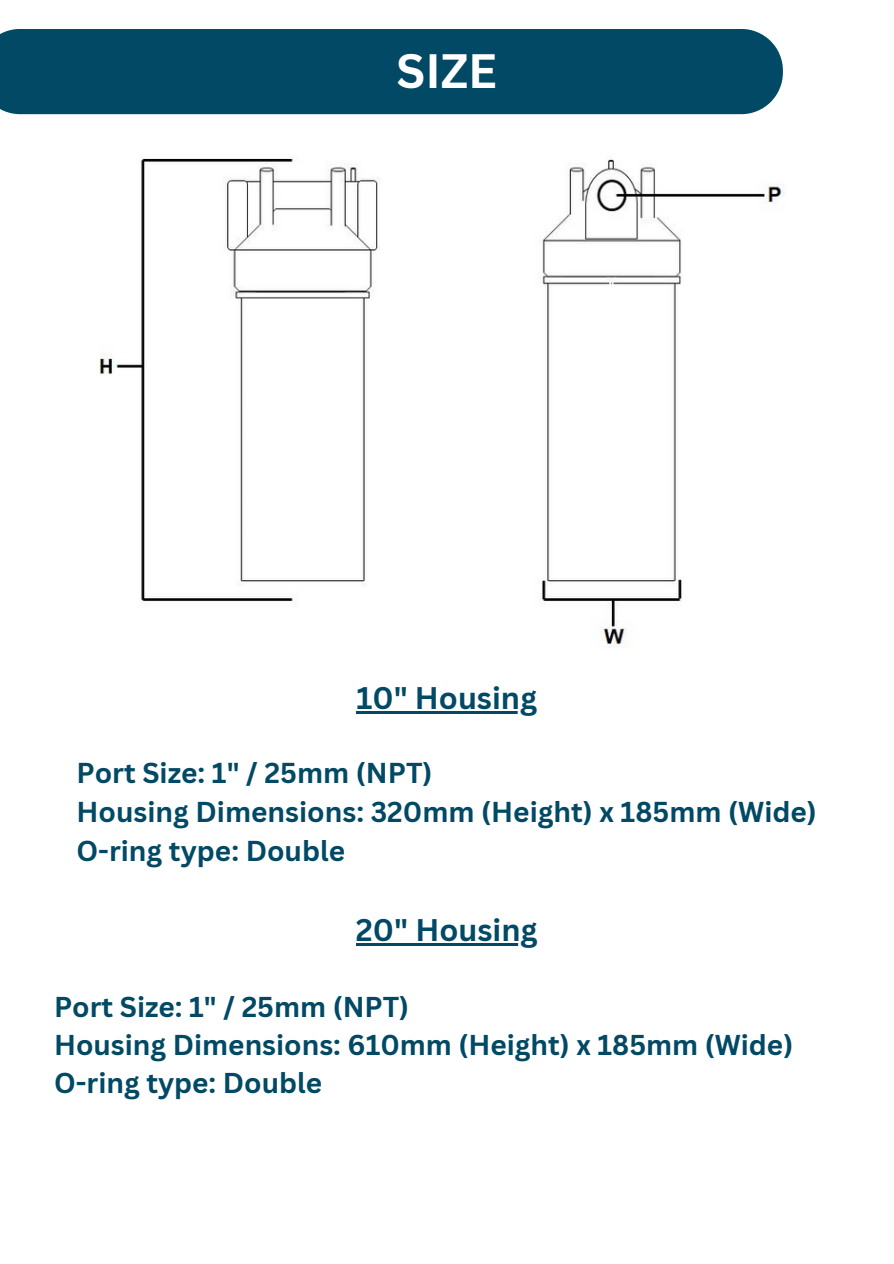
<style>
.page{position:relative;width:894px;height:1264px;background:#fff}
.page>*{position:absolute;margin:0;border:0;box-sizing:border-box;transform-origin:0 0}
.t1{font:700 46.95px "Canva Sans";color:#fff}
.t2{font:700 30.45px "Canva Sans";color:#014964}
.t3{font:700 28.05px "Canva Sans";color:#014964}
.t4{font:700 27.9px "Canva Sans";color:#014964}
</style>
<div class="page">
<img style="left:99px;top:157px;width:686px;height:491px">
<div style="left:0;top:29px;width:782px;height:85px;background:#014964"></div>
<hr style="left:356px;top:711px;width:181px;height:2px;background:#014964">
<hr style="left:356px;top:943px;width:181px;height:2px;background:#014964">
<p class="t1" style="left:396px;top:38px;width:102px">SIZE</p>
<p class="t2" style="left:356px;top:676px;width:182px">10" Housing</p>
<p class="t3" style="left:76px;top:752px;width:357px">Port Size: 1" / 25mm (NPT)</p>
<p class="t3" style="left:76px;top:791px;width:741px">Housing Dimensions: 320mm (Height) x 185mm (Wide)</p>
<p class="t3" style="left:76px;top:830px;width:270px">O-ring type: Double</p>
<p class="t2" style="left:356px;top:908px;width:183px">20" Housing</p>
<p class="t4" style="left:54px;top:987px;width:356px">Port Size: 1" / 25mm (NPT)</p>
<p class="t4" style="left:54px;top:1025px;width:740px">Housing Dimensions: 610mm (Height) x 185mm (Wide)</p>
<p class="t4" style="left:54px;top:1063px;width:269px">O-ring type: Double</p>
</div>
